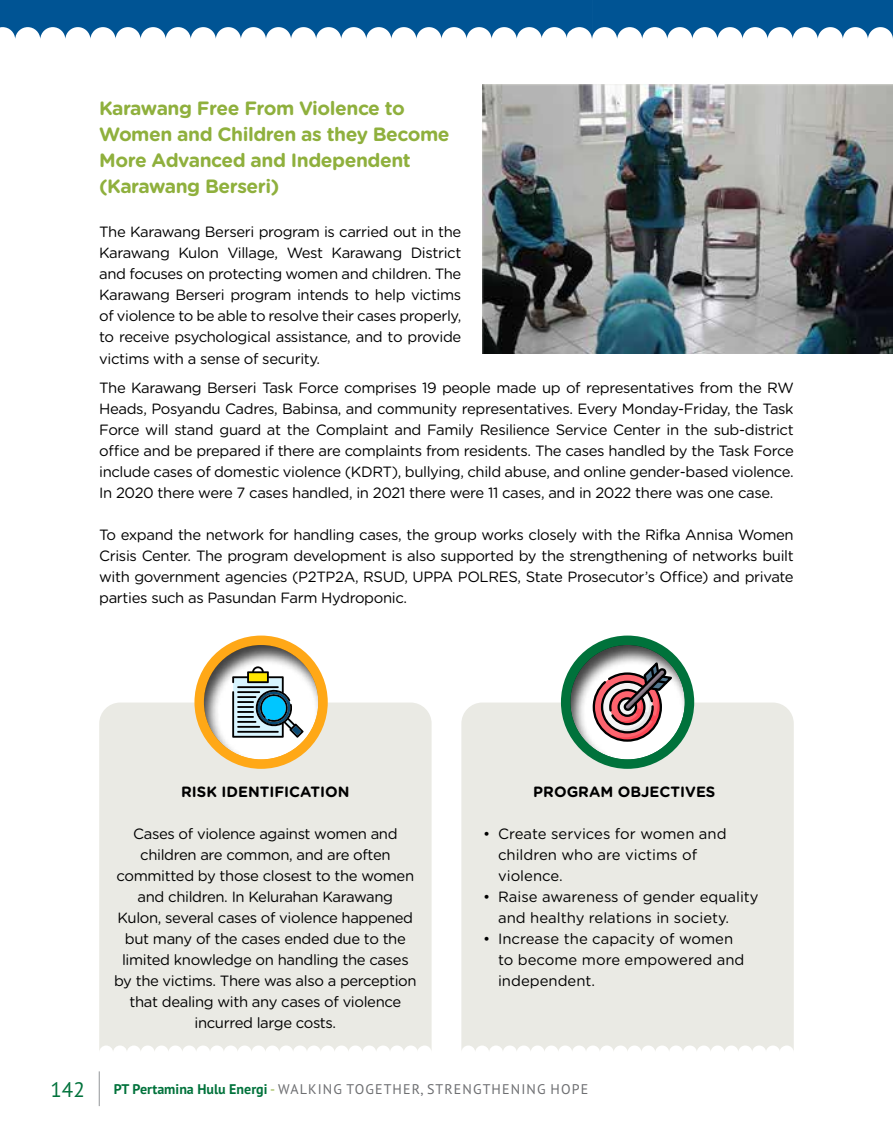
<style>
.page{position:relative;width:893px;height:1141px;background:#fff}
.page>*{position:absolute;margin:0;border:0;box-sizing:border-box;transform-origin:0 0}
.t1{font:21px "PT Sans Pro";color:#00723b}
.t2{font:700 19.25px/26.2px "Gotham Rounded";letter-spacing:-.025em;color:#8fb03d}
.t3{font:14.88px/21px "Gotham Rounded";letter-spacing:-.025em;color:#000;text-align:justify}
.t4{font:14.88px/21px "Gotham Rounded";color:#000}
.t5{font:700 14.88px "Gotham Rounded";color:#000}
.t6{font:14px "PT Sans Pro";letter-spacing:.08em;color:#6d6e71}
.s1{font-weight:700;color:#00723b}
.s2{color:#8fb03d}
</style>
<div class="page">
<hr style="left:99px;top:1071px;width:1px;height:35px;background:#939598">
<svg style="left:0;top:0;width:893px;height:39px"></svg>
<div style="left:99px;top:703px;width:333px;height:348px;background:#eaeae4"></div>
<div style="left:461px;top:703px;width:333px;height:348px;background:#eaeae4"></div>
<div style="left:194px;top:636px;width:134px;height:133px;background:#ffa817;border-radius:50%"></div>
<div style="left:204px;top:643px;width:117px;height:117px;background:#000;opacity:.75"></div>
<svg style="left:232px;top:666px;width:72px;height:72px;background:#92adb0"></svg>
<div style="left:561px;top:636px;width:133px;height:133px;background:#00723b;border-radius:50%"></div>
<div style="left:570px;top:643px;width:117px;height:117px;background:#000;opacity:.75"></div>
<svg style="left:593px;top:662px;width:79px;height:80px;background:#b28e91"></svg>
<img style="left:483px;top:84px;width:410px;height:270px">
<p class="t2" style="left:99px;top:94px;width:352px">Karawang Free From Violence to<br>Women and Children as they Become<br>More Advanced and Independent (Karawang Berseri)</p>
<p class="t3" style="left:99px;top:221px;width:364px">The Karawang Berseri program is carried out in the Karawang Kulon Village, West Karawang District and focuses on protecting women and children. The Karawang Berseri program intends to help victims of violence to be able to resolve their cases properly, to receive psychological assistance, and to provide victims with a sense of security.</p>
<p class="t3" style="left:99px;top:376px;width:696px">The Karawang Berseri Task Force comprises 19 people made up of representatives from the RW Heads, Posyandu Cadres, Babinsa, and community representatives. Every Monday-Friday, the Task Force will stand guard at the Complaint and Family Resilience Service Center in the sub-district office and be prepared if there are complaints from residents. The cases handled by the Task Force include cases of domestic violence (KDRT), bullying, child abuse, and online gender-based violence.<br>In 2020 there were 7 cases handled, in 2021 there were 11 cases, and in 2022 there was one case.</p>
<p class="t3" style="left:99px;top:523px;width:696px">To expand the network for handling cases, the group works closely with the Rifka Annisa Women Crisis Center. The program development is also supported by the strengthening of networks built with government agencies (P2TP2A, RSUD, UPPA POLRES, State Prosecutor’s Office) and private parties such as Pasundan Farm Hydroponic.</p>
<p class="t5" style="left:181px;top:780px;width:170px">RISK IDENTIFICATION</p>
<p class="t3" style="left:114px;top:822px;width:304px;text-align:center">Cases of violence against women and children are common, and are often committed by those closest to the women and children. In Kelurahan Karawang Kulon, several cases of violence happened but many of the cases ended due to the limited knowledge on handling the cases by the victims. There was also a perception that dealing with any cases of violence incurred large costs.</p>
<p class="t5" style="left:533px;top:780px;width:184px">PROGRAM OBJECTIVES</p>
<p class="t4" style="left:498px;top:822px;width:230px;text-indent:-15px">• Create services for women and children who are victims of violence.</p>
<p class="t4" style="left:498px;top:885px;width:262px;text-indent:-15px">• Raise awareness of gender equality and healthy relations in society.</p>
<p class="t4" style="left:498px;top:927px;width:248px;text-indent:-15px">• Increase the capacity of women to become more empowered and independent.</p>
<h1 class="t1" style="left:50px;top:1076px;width:36px">142</h1>
<p class="t6" style="left:114px;top:1080px;width:476px"><span class="s1">PT Pertamina Hulu Energi</span> <span class="s2">-</span> WALKING TOGETHER, STRENGTHENING HOPE</p>
</div>
